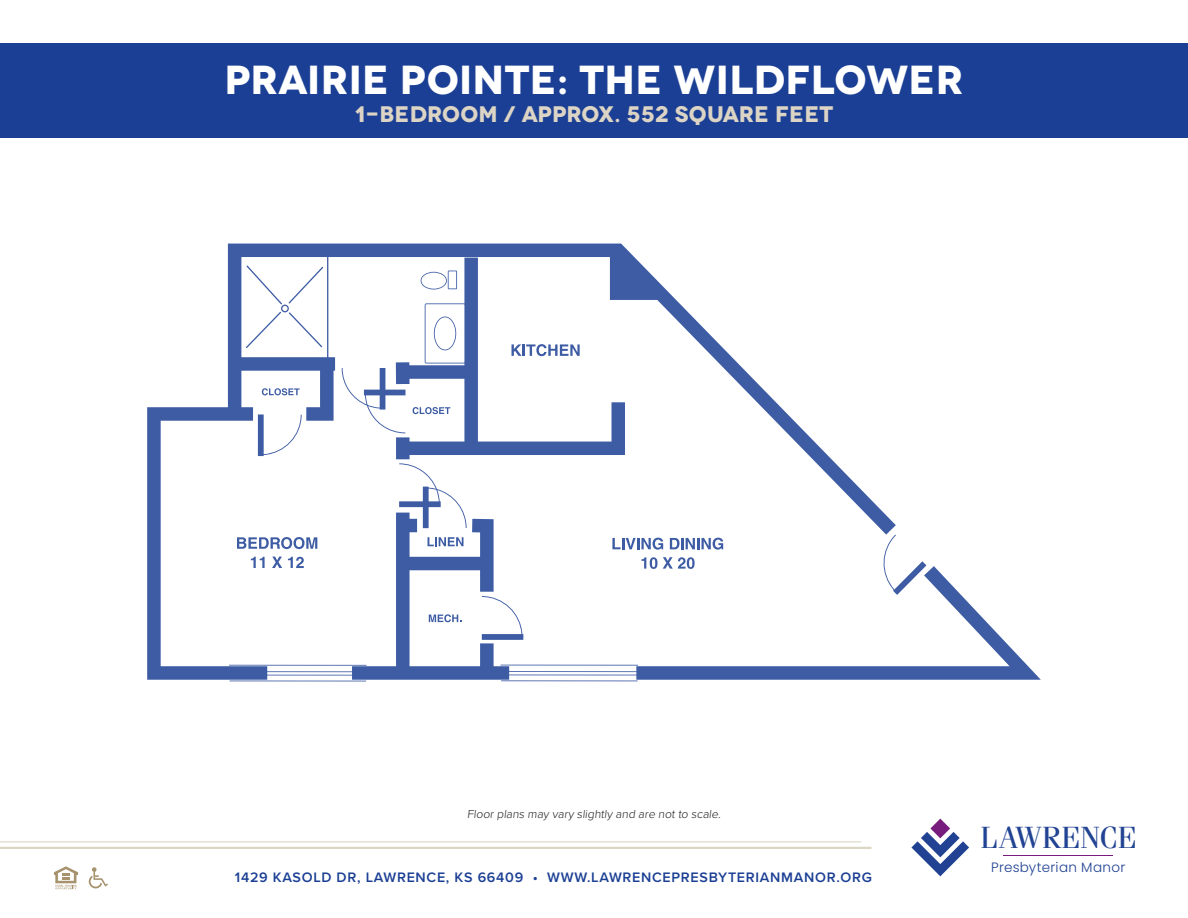
<style>
.page{position:relative;width:1188px;height:918px;background:#fff}
.page>*{position:absolute;margin:0;border:0;box-sizing:border-box;transform-origin:0 0}
.Paragraph_Style_2{font:700 40.5px "Novecentowide";letter-spacing:.01em;color:#fff}
.t1{font:30.6px "Fenice";letter-spacing:-.005em;color:#214393}
.Paragraph_Style_2-2{font:700 22.5px "Novecentowide";letter-spacing:.01em;color:#dcd4c5}
.t2{font:600 14.25px "Proxima Nova";letter-spacing:.05em;color:#1b3f94}
.t3{font:300 13.5px "Poppins";letter-spacing:.02em;color:#214393}
.t4{font:300 12px "Proxima Nova";color:#231f20}
</style>
<div class="page">
<div style="left:0;top:43px;width:1188px;height:95px;background:#1b3f94"></div>
<svg style="left:54px;top:866px;width:24px;height:23px"></svg>
<svg style="left:89px;top:867px;width:19px;height:21px"></svg>
<hr style="left:0;top:841px;width:861px;height:1px;background:#a7996e">
<hr style="left:0;top:847px;width:871px;height:2px;background:#a7996e">
<svg style="left:911px;top:819px;width:58px;height:57px"></svg>
<hr style="left:1004px;top:855px;width:109px;height:1px;background:#781d7d">
<svg style="left:147px;top:244px;width:894px;height:436px"></svg>
<svg style="left:396px;top:258px;width:229px;height:201px"></svg>
<hr style="left:501px;top:665px;width:137px;height:1px;background:#1b3f94">
<hr style="left:501px;top:680px;width:137px;height:1px;background:#1b3f94">
<hr style="left:229px;top:665px;width:138px;height:1px;background:#1b3f94">
<hr style="left:230px;top:681px;width:136px;height:1px;background:#1b3f94">
<svg style="left:612px;top:538px;width:51px;height:12px"></svg>
<svg style="left:670px;top:538px;width:53px;height:12px"></svg>
<svg style="left:641px;top:557px;width:54px;height:12px"></svg>
<svg style="left:237px;top:537px;width:80px;height:12px"></svg>
<svg style="left:251px;top:557px;width:14px;height:11px"></svg>
<svg style="left:272px;top:557px;width:10px;height:11px"></svg>
<svg style="left:288px;top:557px;width:16px;height:11px"></svg>
<svg style="left:413px;top:407px;width:37px;height:7px"></svg>
<svg style="left:428px;top:537px;width:36px;height:9px"></svg>
<svg style="left:262px;top:388px;width:38px;height:7px"></svg>
<svg style="left:880px;top:535px;width:46px;height:60px"></svg>
<svg style="left:258px;top:414px;width:44px;height:42px"></svg>
<svg style="left:482px;top:596px;width:41px;height:44px"></svg>
<svg style="left:342px;top:368px;width:64px;height:65px"></svg>
<svg style="left:246px;top:265px;width:77px;height:83px"></svg>
<svg style="left:421px;top:271px;width:36px;height:19px"></svg>
<svg style="left:434px;top:317px;width:22px;height:33px"></svg>
<svg style="left:512px;top:344px;width:68px;height:12px"></svg>
<svg style="left:399px;top:463px;width:68px;height:65px"></svg>
<svg style="left:429px;top:614px;width:32px;height:8px"></svg>
<p class="Paragraph_Style_2" style="left:225px;top:54px;width:740px">PRAIRIE POINTE: THE WILDFLOWER</p>
<p class="Paragraph_Style_2-2" style="left:355px;top:100px;width:480px">1-BEDROOM / APPROX. 552 SQUARE FEET</p>
<p class="t4" style="left:467px;top:805px;width:257px">Floor plans may vary slightly and are not to scale.</p>
<p class="t2" style="left:235px;top:866px;width:639px">1429 KASOLD DR, LAWRENCE, KS 66409 • WWW.LAWRENCEPRESBYTERIANMANOR.ORG</p>
<h2 class="t1" style="left:981px;top:819px;width:157px">LAWRENCE</h2>
<p class="t3" style="left:991px;top:858px;width:136px">Presbyterian Manor</p>
</div>
